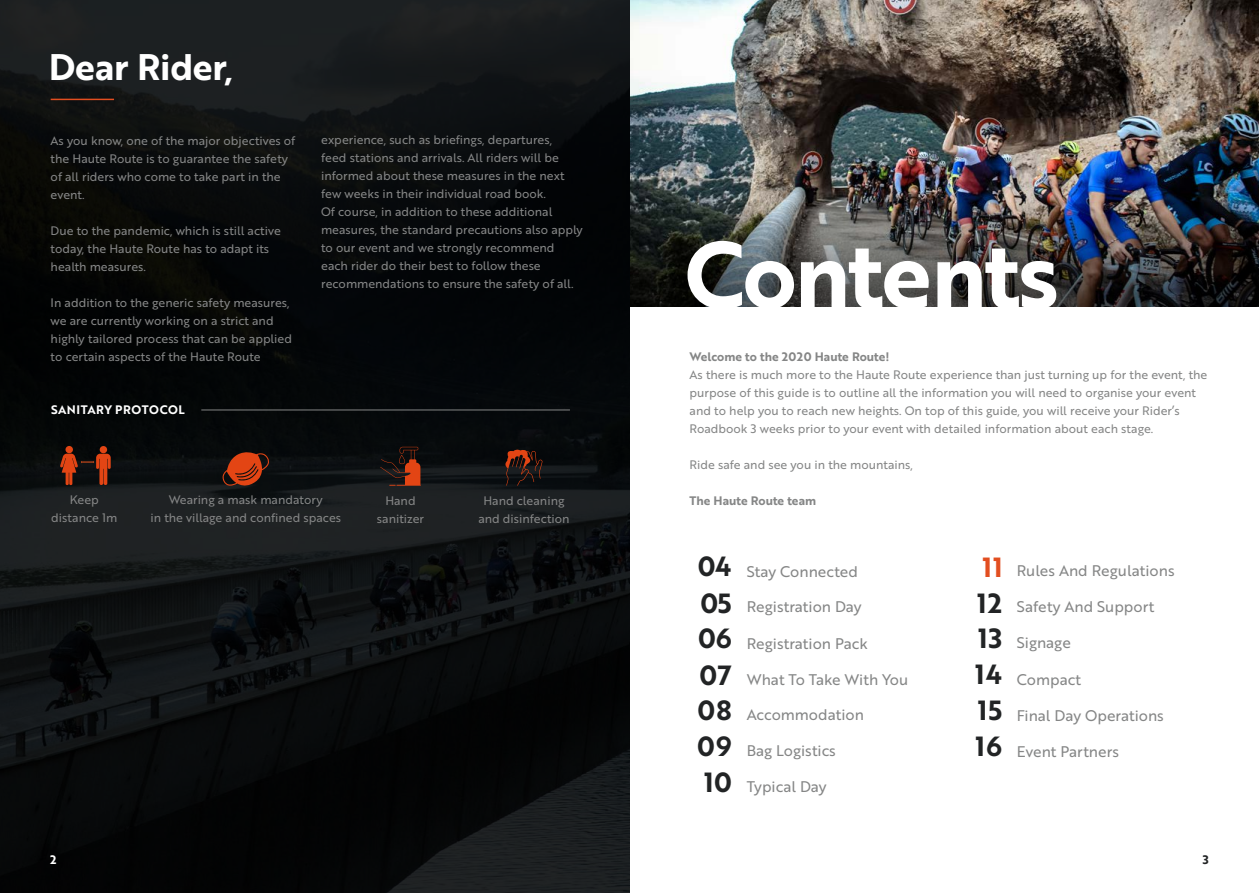
<style>
.page{position:relative;width:1259px;height:893px;background:#fff}
.page>*{position:absolute;margin:0;border:0;box-sizing:border-box;transform-origin:0 0}
.t1{font:91.35px "Brother 1816 Bold";letter-spacing:-.025em;color:#fff}
.t2{font:36px "Brother 1816 Bold";letter-spacing:-.01em;color:#fff}
.t3{font:27px/35.7px "Brother 1816 Bold";letter-spacing:.04em;color:#222425;text-align:justify}
.t4{font:27px "Brother 1816 Bold";color:#e24e20}
.t5{font:15px "Brother 1816 Regular";color:#858686}
.t6{font:12px/18px "Brother 1816 Regular";color:#858686}
.t7{font:12px "Brother 1816 Bold";color:#858686}
.t8{font:12px "Brother 1816 Bold";letter-spacing:.04em;color:#fff}
.t9{font:12px "Brother 1816 Bold";color:#222425}
.s1{font-family:"Brother 1816 Bold";font-size:27px;color:#222425}
</style>
<div class="page">
<img style="left:629px;top:0;width:630px;height:189px">
<img style="left:629px;top:189px;width:630px;height:118px">
<svg style="left:0;top:0;width:629px;height:893px;background:#0b0e0f"></svg>
<div style="left:65px;top:446px;width:8px;height:7px;background:#e34514;border-radius:50%"></div>
<svg style="left:60px;top:454px;width:51px;height:32px;background:#622411"></svg>
<div style="left:100px;top:446px;width:7px;height:7px;background:#e34514;border-radius:50%"></div>
<svg style="left:220px;top:450px;width:49px;height:37px;background:#732811"></svg>
<svg style="left:380px;top:447px;width:41px;height:39px;background:#471f13"></svg>
<svg style="left:505px;top:450px;width:37px;height:36px"></svg>
<hr style="left:201px;top:410px;width:369px;height:1px;background:#858686">
<hr style="left:51px;top:99px;width:63px;height:1px;background:#e24e20">
<h2 class="t2" style="left:49px;top:40px;width:186px">Dear Rider,</h2>
<p class="t6" style="left:51px;top:131px;width:246px">As you know, one of the major objectives of the Haute Route is to guarantee the safety of all riders who come to take part in the event.</p>
<p class="t6" style="left:51px;top:221px;width:232px">Due to the pandemic, which is still active today, the Haute Route has to adapt its health measures.</p>
<p class="t6" style="left:51px;top:293px;width:243px">In addition to the generic safety measures, we are currently working on a strict and highly tailored process that can be applied to certain aspects of the Haute Route</p>
<p class="t8" style="left:51px;top:401px;width:135px">SANITARY PROTOCOL</p>
<p class="t6" style="left:321px;top:130px;width:263px">experience, such as briefings, departures,<br>feed stations and arrivals. All riders will be informed about these measures in the next few weeks in their individual road book.<br>Of course, in addition to these additional measures, the standard precautions also apply to our event and we strongly recommend each rider do their best to follow these recommendations to ensure the safety of all.</p>
<p class="t6" style="left:51px;top:490px;width:68px;text-align:center">Keep distance 1m</p>
<p class="t6" style="left:150px;top:490px;width:192px;text-align:center">Wearing a mask mandatory<br>in the village and confined spaces</p>
<p class="t6" style="left:377px;top:491px;width:49px;text-align:center">Hand sanitizer</p>
<p class="t6" style="left:478px;top:491px;width:93px;text-align:center">Hand cleaning and disinfection</p>
<p class="t8" style="left:50px;top:851px;width:8px">2</p>
<h1 class="t1" style="left:684px;top:206px;width:376px">Contents</h1>
<p class="t7" style="left:689px;top:348px;width:201px">Welcome to the 2020 Haute Route!</p>
<p class="t6" style="left:689px;top:365px;width:519px">As there is much more to the Haute Route experience than just turning up for the event, the purpose of this guide is to outline all the information you will need to organise your event and to help you to reach new heights. On top of this guide, you will receive your Rider’s Roadbook 3 weeks prior to your event with detailed information about each stage.</p>
<p class="t6" style="left:689px;top:455px;width:225px">Ride safe and see you in the mountains,</p>
<p class="t7" style="left:689px;top:492px;width:128px">The Haute Route team</p>
<h3 class="t3" style="left:698px;top:548px;width:35px">04</h3>
<h3 class="t4" style="left:982px;top:546px;width:22px">11</h3>
<h3 class="t3" style="left:700px;top:584px;width:33px">05</h3>
<p class="t5" style="left:746px;top:560px;width:113px">Stay Connected</p>
<p class="t5" style="left:1017px;top:559px;width:159px">Rules And Regulations</p>
<p class="t5" style="left:746px;top:596px;width:116px">Registration Day</p>
<h3 class="t3" style="left:975px;top:584px;width:29px">12<br>13<br>14<br>15<br>16</h3>
<p class="t5" style="left:1017px;top:596px;width:139px">Safety And Support</p>
<p class="t5" style="left:1017px;top:632px;width:55px">Signage</p>
<p class="t5" style="left:1017px;top:668px;width:66px">Compact</p>
<p class="t5" style="left:1017px;top:704px;width:148px">Final Day Operations</p>
<p class="t5" style="left:1017px;top:740px;width:104px">Event Partners</p>
<h3 class="t3" style="left:698px;top:620px;width:35px">06</h3>
<p class="t5" style="left:746px;top:633px;width:123px">Registration Pack</p>
<h3 class="t3" style="left:699px;top:656px;width:34px">07</h3>
<p class="t5" style="left:746px;top:668px;width:163px">What To Take With You</p>
<h3 class="t3" style="left:697px;top:691px;width:36px">08</h3>
<p class="t5" style="left:746px;top:703px;width:119px">Accommodation</p>
<h3 class="t3" style="left:697px;top:728px;width:36px">09</h3>
<p class="t5" style="left:746px;top:739px;width:91px">Bag Logistics</p>
<p class="t5" style="left:704px;top:776px;width:124px"><span class="s1">10</span> Typical Day</p>
<p class="t9" style="left:1202px;top:851px;width:7px">3</p>
</div>
